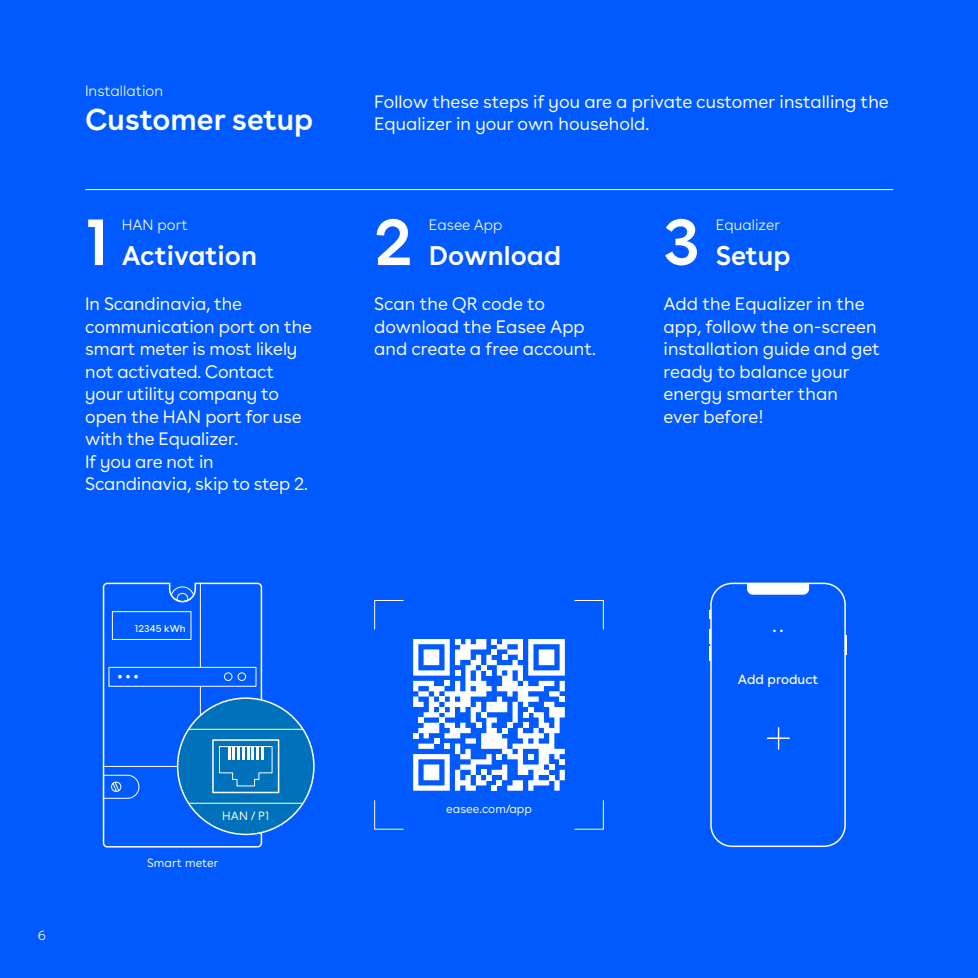
<style>
.page{position:relative;width:978px;height:978px;background:#005aff}
.page>*{position:absolute;margin:0;border:0;box-sizing:border-box;transform-origin:0 0}
.t1{font:600 66px "Buenos Aires";color:#fff}
.t2{font:600 30px "Buenos Aires";color:#fff}
.t3{font:600 27px "Buenos Aires";color:#fff}
.t4{font:18px/22.5px "Buenos Aires";letter-spacing:-.01em;color:#fff}
.t5{font:300 15px "Buenos Aires";color:#fff}
.t6{font:13.5px "Buenos Aires";color:#fff}
.t7{font:300 13.5px "Buenos Aires";color:#fff}
.t8{font:12px "Buenos Aires";color:#fff}
.t9{font:9.9px "Buenos Aires";color:#fff}
</style>
<div class="page">
<div style="left:710px;top:583px;width:136px;height:264px;border:2px solid #fff;border-radius:21px"></div>
<svg style="left:747px;top:583px;width:62px;height:12px"></svg>
<svg style="left:709px;top:611px;width:2px;height:8px"></svg>
<svg style="left:845px;top:635px;width:2px;height:19px"></svg>
<svg style="left:709px;top:629px;width:2px;height:31px"></svg>
<svg style="left:773px;top:630px;width:10px;height:2px"></svg>
<svg style="left:767px;top:727px;width:23px;height:23px"></svg>
<hr style="left:85px;top:189px;width:808px;height:1px;background:#fff">
<svg style="left:374px;top:600px;width:30px;height:30px"></svg>
<svg style="left:574px;top:600px;width:30px;height:30px"></svg>
<svg style="left:574px;top:800px;width:30px;height:30px"></svg>
<svg style="left:374px;top:800px;width:30px;height:30px"></svg>
<svg style="left:413px;top:639px;width:152px;height:152px"></svg>
<svg style="left:102px;top:586px;width:161px;height:262px"></svg>
<div style="left:178px;top:698px;width:136px;height:136px;background:#0072bc;border-radius:50%"></div>
<hr style="left:185px;top:729px;width:122px;height:1px;background:#fff">
<hr style="left:185px;top:803px;width:122px;height:1px;background:#fff">
<div style="left:212px;top:739px;width:67px;height:54px;border:2px solid #fff"></div>
<svg style="left:103px;top:582px;width:170px;height:217px"></svg>
<p class="t5" style="left:85px;top:79px;width:80px">Installation</p>
<h2 class="t2" style="left:85px;top:94px;width:230px">Customer setup</h2>
<h1 class="t1" style="left:85px;top:187px;width:26px">1</h1>
<p class="t5" style="left:122px;top:213px;width:68px">HAN port</p>
<h3 class="t3" style="left:122px;top:233px;width:137px">Activation</h3>
<p class="t4" style="left:85px;top:291px;width:228px">In Scandinavia, the communication port on the smart meter is most likely not activated. Contact your utility company to open the HAN port for use with the Equalizer.<br>If you are not in<br>Scandinavia, skip to step 2.</p>
<p class="t9" style="left:135px;top:621px;width:53px">12345 kWh</p>
<p class="t7" style="left:38px;top:925px;width:10px">6</p>
<p class="t8" style="left:222px;top:806px;width:48px">HAN / P1</p>
<p class="t8" style="left:147px;top:853px;width:73px">Smart meter</p>
<p class="t4" style="left:374px;top:88px;width:516px">Follow these steps if you are a private customer installing the<br>Equalizer in your own household.</p>
<h1 class="t1" style="left:374px;top:187px;width:40px">2</h1>
<h1 class="t1" style="left:663px;top:187px;width:38px">3</h1>
<p class="t5" style="left:429px;top:213px;width:75px">Easee App</p>
<p class="t5" style="left:716px;top:213px;width:66px">Equalizer</p>
<h3 class="t3" style="left:716px;top:233px;width:76px">Setup</h3>
<h3 class="t3" style="left:429px;top:233px;width:134px">Download</h3>
<p class="t4" style="left:374px;top:291px;width:223px">Scan the QR code to download the Easee App and create a free account.</p>
<p class="t4" style="left:664px;top:291px;width:218px">Add the Equalizer in the app, follow the on-screen installation guide and get ready to balance your energy smarter than<br>ever before!</p>
<p class="t8" style="left:446px;top:799px;width:87px">easee.com/app</p>
<p class="t6" style="left:738px;top:668px;width:82px">Add product</p>
</div>
